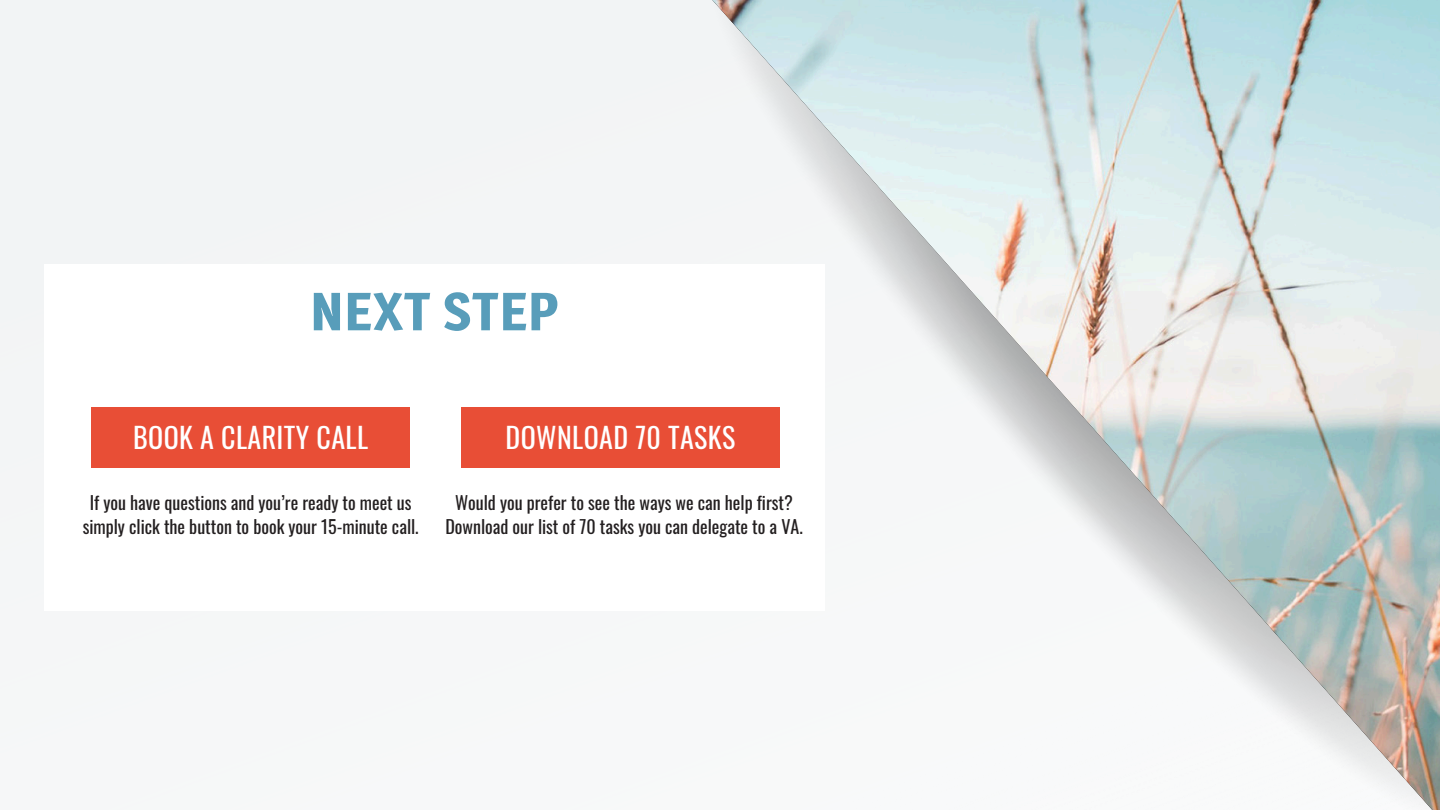
<style>
.page{position:relative;width:1440px;height:810px;background:#fff}
.page>*{position:absolute;margin:0;border:0;box-sizing:border-box;transform-origin:0 0}
.t1{font:700 52.9px "Magra";letter-spacing:.015em;color:#589dba}
.t2{font:28px "Oswald";letter-spacing:.015em;color:#fff}
.t3{font:18px "Oswald";color:#231f20}
</style>
<div class="page">
<div style="left:625px;top:0;width:87px;height:810px;background:#f4f5f6"></div>
<img style="left:712px;top:0;width:728px;height:810px">
<div style="left:44px;top:264px;width:780px;height:347px;background:#fff"></div>
<div style="left:91px;top:407px;width:319px;height:60px;background:#e84e36"></div>
<div style="left:461px;top:407px;width:319px;height:60px;background:#e84e36"></div>
<p class="t1" style="left:310px;top:279px;width:250px">NEXT STEP</p>
<h2 class="t2" style="left:133px;top:416px;width:237px">BOOK A CLARITY CALL</h2>
<p class="t2" style="left:506px;top:416px;width:231px">DOWNLOAD 70 TASKS</p>
<h1 class="t3" style="left:90px;top:488px;width:323px">If you have questions and you’re ready to meet us</h1>
<h2 class="t3" style="left:83px;top:513px;width:337px">simply click the button to book your 15-minute call.</h2>
<p class="t3" style="left:455px;top:488px;width:339px">Would you prefer to see the ways we can help first?</p>
<p class="t3" style="left:445px;top:513px;width:359px">Download our list of 70 tasks you can delegate to a VA.</p>
</div>
